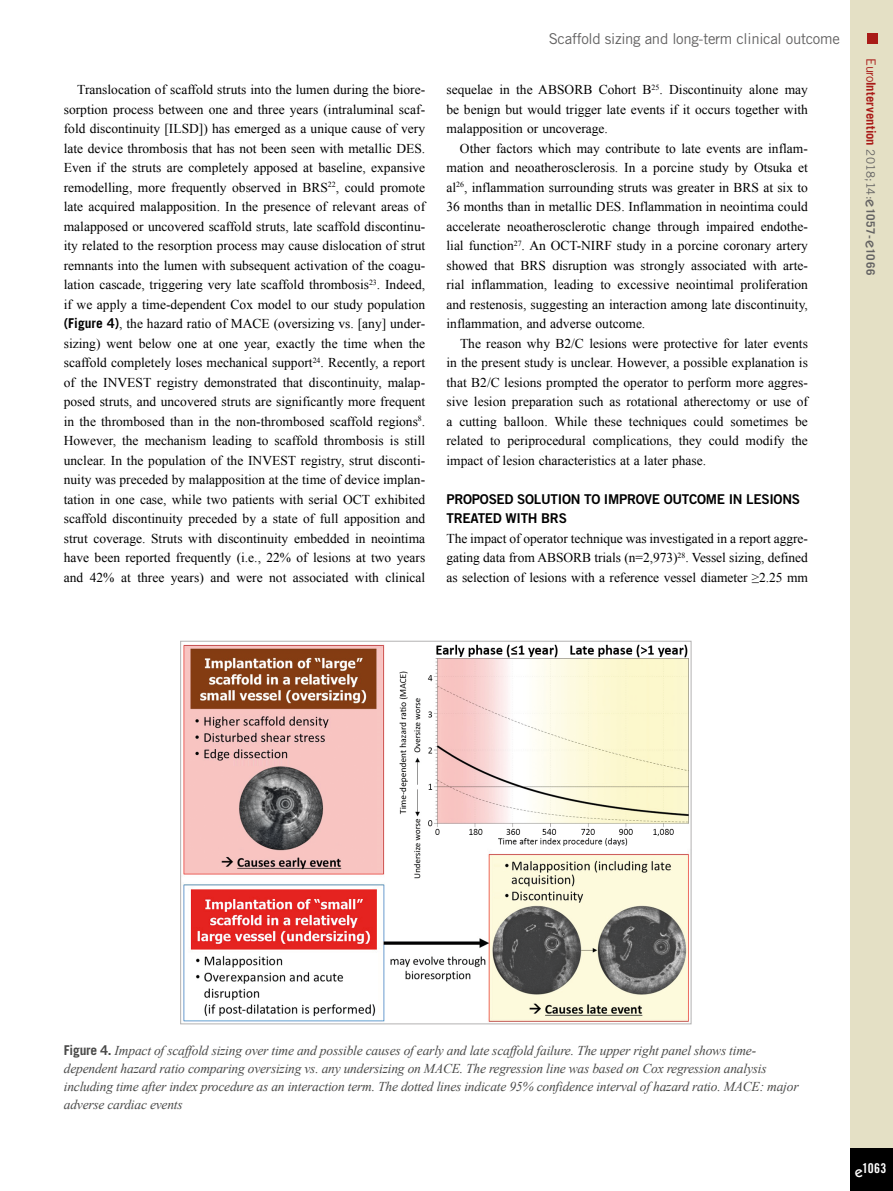
<style>
.page{position:relative;width:893px;height:1191px;background:#fff}
.page>*{position:absolute;margin:0;border:0;box-sizing:border-box;transform-origin:0 0}
.t1{font:15px "Trade Gothic LT Std";letter-spacing:-.02em;color:#646363}
.t2{font:13.5px/19.5px "Times New Roman";color:#000;text-align:justify}
.t3{font:italic 13.5px/18px "Times New Roman";letter-spacing:-.015em;color:#4a4a49}
.t4{font:13.5px/19.5px "Trade Gothic LT Std Bd 2";letter-spacing:-.02em;color:#000}
.t5{font:13.5px "Trade Gothic LT Std Bd Cn 20";color:#fff}
.t6{font:700 12.75px "Trade Gothic LT Std";letter-spacing:.005em;color:#a91b18}
.s1{font-family:"Trade Gothic LT Std";font-weight:700}
.s2{font-weight:400}
.s3{font-weight:400;font-size:11.7px;color:#646363}
.s4{font-family:"ITC Kabel Std";font-weight:500;font-size:15px;color:#646363}
.s5{font-size:11.7px;color:#646363}
.s6{font-family:"Trade Gothic LT Std";font-weight:700;font-style:normal}
.s7{font-family:"ITC Kabel Std";font-weight:500;font-size:15px}
</style>
<div class="page">
<div style="left:850px;top:0;width:43px;height:1191px;background:#e4e0c5"></div>
<div style="left:850px;top:1148px;width:43px;height:43px;background:#000"></div>
<div style="left:867px;top:34px;width:11px;height:10px;background:#a91b18"></div>
<img style="left:183px;top:644px;width:506px;height:378px">
<p class="t1" style="left:549px;top:30px;width:293px">Scaffold sizing and long-term clinical outcome</p>
<p class="t2" style="left:64px;top:80px;width:363px;text-indent:14px">Translocation of scaffold struts into the lumen during the biore&shy;sorption process between one and three years (intraluminal scaf&shy;fold discontinuity [ILSD]) has emerged as a unique cause of very late device thrombosis that has not been seen with metallic DES.<br>Even if the struts are completely apposed at baseline, expansive remodelling, more frequently observed in BRS<sup>22</sup>, could promote late acquired malapposition. In the presence of relevant areas of malapposed or uncovered scaffold struts, late scaffold discontinu&shy;ity related to the resorption process may cause dislocation of strut remnants into the lumen with subsequent activation of the coagu&shy;lation cascade, triggering very late scaffold thrombosis<sup>23</sup>. Indeed, if we apply a time-dependent Cox model to our study population <span class="s1">(Figure 4)</span>, the hazard ratio of MACE (oversizing vs. [any] under&shy;sizing) went below one at one year, exactly the time when the scaffold completely loses mechanical support<sup>24</sup>. Recently, a report of the INVEST registry demonstrated that discontinuity, malap&shy;posed struts, and uncovered struts are significantly more frequent in the thrombosed than in the non-thrombosed scaffold regions<sup>8</sup>.<br>However, the mechanism leading to scaffold thrombosis is still unclear. In the population of the INVEST registry, strut disconti&shy;nuity was preceded by malapposition at the time of device implan&shy;tation in one case, while two patients with serial OCT exhibited scaffold discontinuity preceded by a state of full apposition and strut coverage. Struts with discontinuity embedded in neointima have been reported frequently (i.e., 22% of lesions at two years and 42% at three years) and were not associated with clinical</p>
<p class="t2" style="left:446px;top:80px;width:363px">sequelae in the ABSORB Cohort B<sup>25</sup>. Discontinuity alone may be benign but would trigger late events if it occurs together with malapposition or uncoverage.</p>
<p class="t2" style="left:446px;top:138px;width:363px;text-indent:14px">Other factors which may contribute to late events are inflam&shy;mation and neoatherosclerosis. In a porcine study by Otsuka et al<sup>26</sup>, inflammation surrounding struts was greater in BRS at six to 36 months than in metallic DES. Inflammation in neointima could accelerate neoatherosclerotic change through impaired endothe&shy;lial function<sup>27</sup>. An OCT-NIRF study in a porcine coronary artery showed that BRS disruption was strongly associated with arte&shy;rial inflammation, leading to excessive neointimal proliferation and restenosis, suggesting an interaction among late discontinuity, inflammation, and adverse outcome.</p>
<p class="t2" style="left:446px;top:333px;width:363px;text-indent:14px">The reason why B2/C lesions were protective for later events in the present study is unclear. However, a possible explanation is that B2/C lesions prompted the operator to perform more aggres&shy;sive lesion preparation such as rotational atherectomy or use of a cutting balloon. While these techniques could sometimes be related to periprocedural complications, they could modify the impact of lesion characteristics at a later phase.</p>
<p class="t4" style="left:446px;top:489px;width:355px">PROPOSED SOLUTION TO IMPROVE OUTCOME IN LESIONS<br>TREATED WITH BRS</p>
<p class="t2" style="left:446px;top:528px;width:363px">The impact of operator technique was investigated in a report aggre&shy;gating data from ABSORB trials (n=2,973)<sup>28</sup>. Vessel sizing, defined as selection of lesions with a reference vessel diameter ≥2.25 mm</p>
<p class="t6" style="left:879px;top:58px;width:218px;rotate:90deg"><span class="s2">Euro</span>Intervention <span class="s3">2018;14:</span><span class="s4">e</span><span class="s5">1057-</span><span class="s4">e</span><span class="s5">1066</span></p>
<p class="t3" style="left:64px;top:1041px;width:736px"><span class="s6">Figure 4.</span> Impact of scaffold sizing over time and possible causes of early and late scaffold failure. The upper right panel shows time&shy;dependent hazard ratio comparing oversizing vs. any undersizing on MACE. The regression line was based on Cox regression analysis including time after index procedure as an interaction term. The dotted lines indicate 95% confidence interval of hazard ratio. MACE: major adverse cardiac events</p>
<p class="t5" style="left:855px;top:1160px;width:33px"><span class="s7">e</span>1063</p>
</div>
